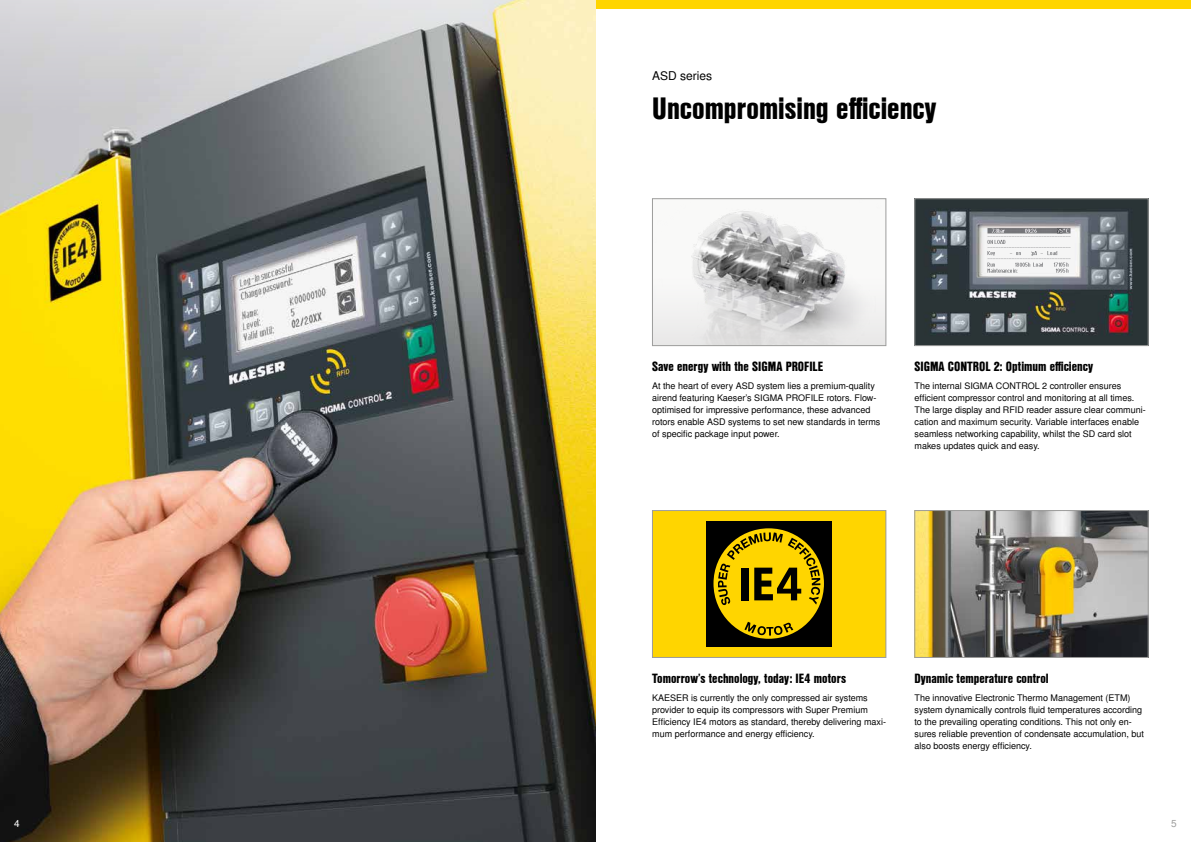
<style>
.page{position:relative;width:1191px;height:842px;background:#fff}
.page>*{position:absolute;margin:0;border:0;box-sizing:border-box;transform-origin:0 0}
.t1{font:30px "Nimbus San L Bla Con";color:#000}
.t2{font:13px "Nimbus San L Bla Con";color:#000}
.t3{font:12px "Nimbus San L";color:#000}
.t4{font:10px "Nimbus San L";color:#fff}
.t5{font:10px "Nimbus San L";color:#9d9d9c}
.t6{font:9px/12px "Nimbus San L";color:#000}
</style>
<div class="page">
<div style="left:595px;top:0;width:596px;height:9px;background:#ffd500"></div>
<img style="left:654px;top:209px;width:230px;height:135px">
<div style="left:652px;top:198px;width:234px;height:148px;border:1px solid #9d9d9c"></div>
<img style="left:916px;top:512px;width:230px;height:144px">
<div style="left:914px;top:510px;width:234px;height:148px;border:1px solid #9d9d9c"></div>
<div style="left:652px;top:510px;width:234px;height:147px;background:#ffd500"></div>
<div style="left:706px;top:521px;width:125px;height:125px;background:#000"></div>
<div style="left:713px;top:528px;width:111px;height:111px;background:#ffd500;border-radius:50%"></div>
<svg style="left:744px;top:622px;width:49px;height:14px"></svg>
<svg style="left:718px;top:532px;width:102px;height:73px"></svg>
<div style="left:652px;top:510px;width:234px;height:148px;border:1px solid #9d9d9c"></div>
<img style="left:916px;top:200px;width:230px;height:144px">
<div style="left:914px;top:198px;width:234px;height:148px;border:1px solid #9d9d9c"></div>
<svg style="left:987px;top:228px;width:84px;height:45px"></svg>
<img style="left:0;top:0;width:595px;height:842px">
<h3 class="t3" style="left:652px;top:69px;width:62px">ASD series</h3>
<h1 class="t1" style="left:652px;top:85px;width:285px">Uncompromising efficiency</h1>
<h2 class="t2" style="left:652px;top:356px;width:173px">Save energy with the SIGMA PROFILE</h2>
<p class="t6" style="left:652px;top:380px;width:230px">At the heart of every ASD system lies a premium-quality airend featuring Kaeser’s SIGMA PROFILE rotors. Flow&shy;optimised for impressive performance, these advanced rotors enable ASD systems to set new standards in terms of specific package input power.</p>
<h2 class="t2" style="left:914px;top:356px;width:180px">SIGMA CONTROL 2: Optimum efficiency</h2>
<p class="t6" style="left:914px;top:380px;width:233px">The internal SIGMA CONTROL 2 controller ensures efficient compressor control and monitoring at all times.<br>The large display and RFID reader assure clear communi&shy;cation and maximum security. Variable interfaces enable seamless networking capability, whilst the SD card slot makes updates quick and easy.</p>
<h2 class="t2" style="left:652px;top:668px;width:195px">Tomorrow’s technology, today: IE4 motors</h2>
<p class="t6" style="left:652px;top:692px;width:235px">KAESER is currently the only compressed air systems provider to equip its compressors with Super Premium Efficiency IE4 motors as standard, thereby delivering maxi&shy;mum performance and energy efficiency.</p>
<h2 class="t2" style="left:914px;top:668px;width:136px">Dynamic temperature control</h2>
<p class="t6" style="left:914px;top:692px;width:231px">The innovative Electronic Thermo Management (ETM) system dynamically controls fluid temperatures according to the prevailing operating conditions. This not only en&shy;sures reliable prevention of condensate accumulation, but also boosts energy efficiency.</p>
<p class="t4" style="left:14px;top:817px;width:7px">4</p>
<p class="t5" style="left:1171px;top:817px;width:7px">5</p>
</div>
